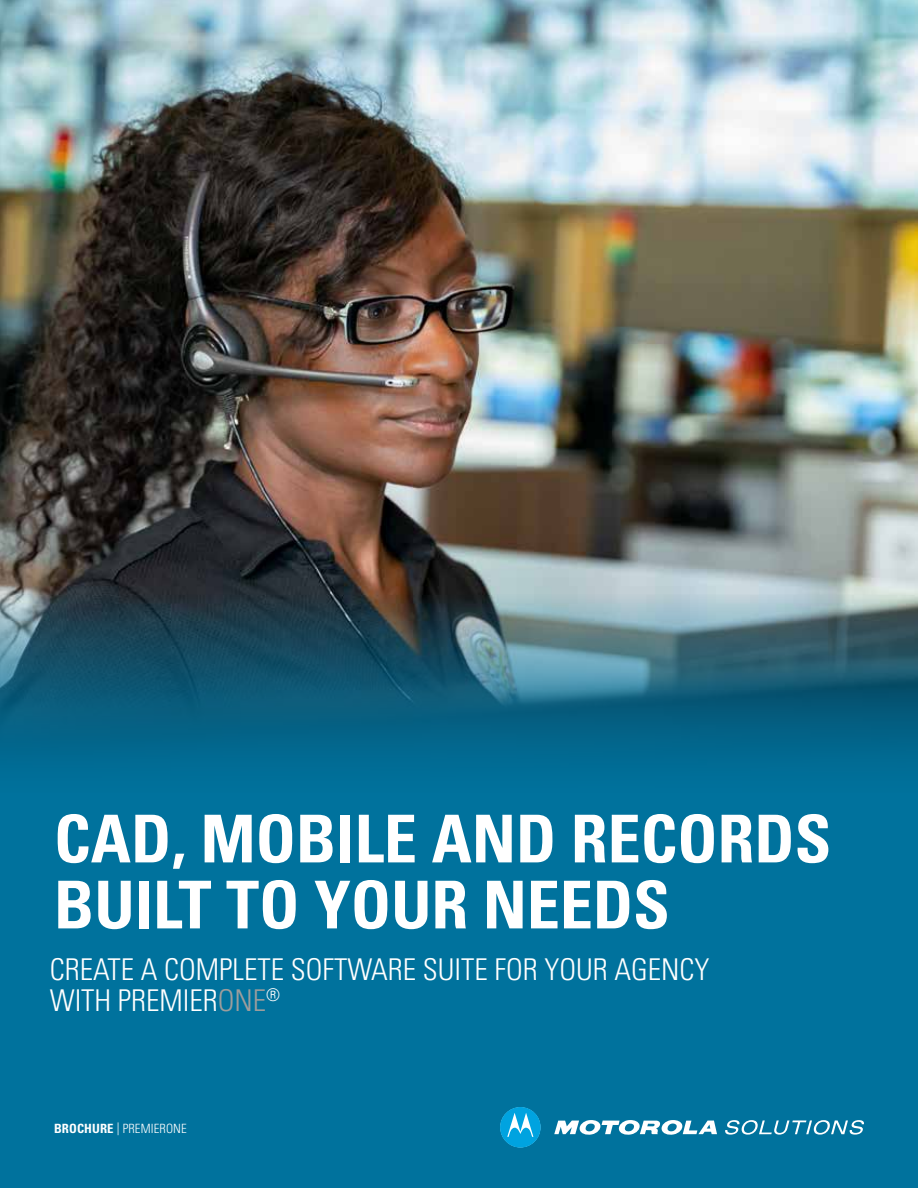
<style>
.page{position:relative;width:918px;height:1188px;background:#fff}
.page>*{position:absolute;margin:0;border:0;box-sizing:border-box;transform-origin:0 0}
.t1{font:700 condensed 66px/66px "Univers";color:#fff}
.t2{font:300 condensed 30px/31.5px "Univers";color:#fff}
.t3{font:300 condensed 12.75px "Univers";letter-spacing:.01em;color:#fff}
.s1{color:#9d9d9c}
.s2{font-weight:700}
</style>
<div class="page">
<div style="left:0;top:792px;width:918px;height:396px;background:#00729d"></div>
<img style="left:0;top:0;width:918px;height:594px">
<svg style="left:0;top:594px;width:918px;height:198px;background:#206680"></svg>
<svg style="left:554px;top:1120px;width:163px;height:15px"></svg>
<svg style="left:500px;top:1107px;width:41px;height:41px"></svg>
<svg style="left:725px;top:1120px;width:139px;height:15px"></svg>
<h1 class="t1" style="left:54px;top:806px;width:779px">CAD, MOBILE AND RECORDS<br>BUILT TO YOUR NEEDS</h1>
<p class="t2" style="left:50px;top:953px;width:661px">CREATE A COMPLETE SOFTWARE SUITE FOR YOUR AGENCY<br>WITH PREMIER<span class="s1">ONE</span><sup>®</sup></p>
<p class="t3" style="left:54px;top:1121px;width:134px"><span class="s2">BROCHURE</span> | PREMIERONE</p>
</div>
